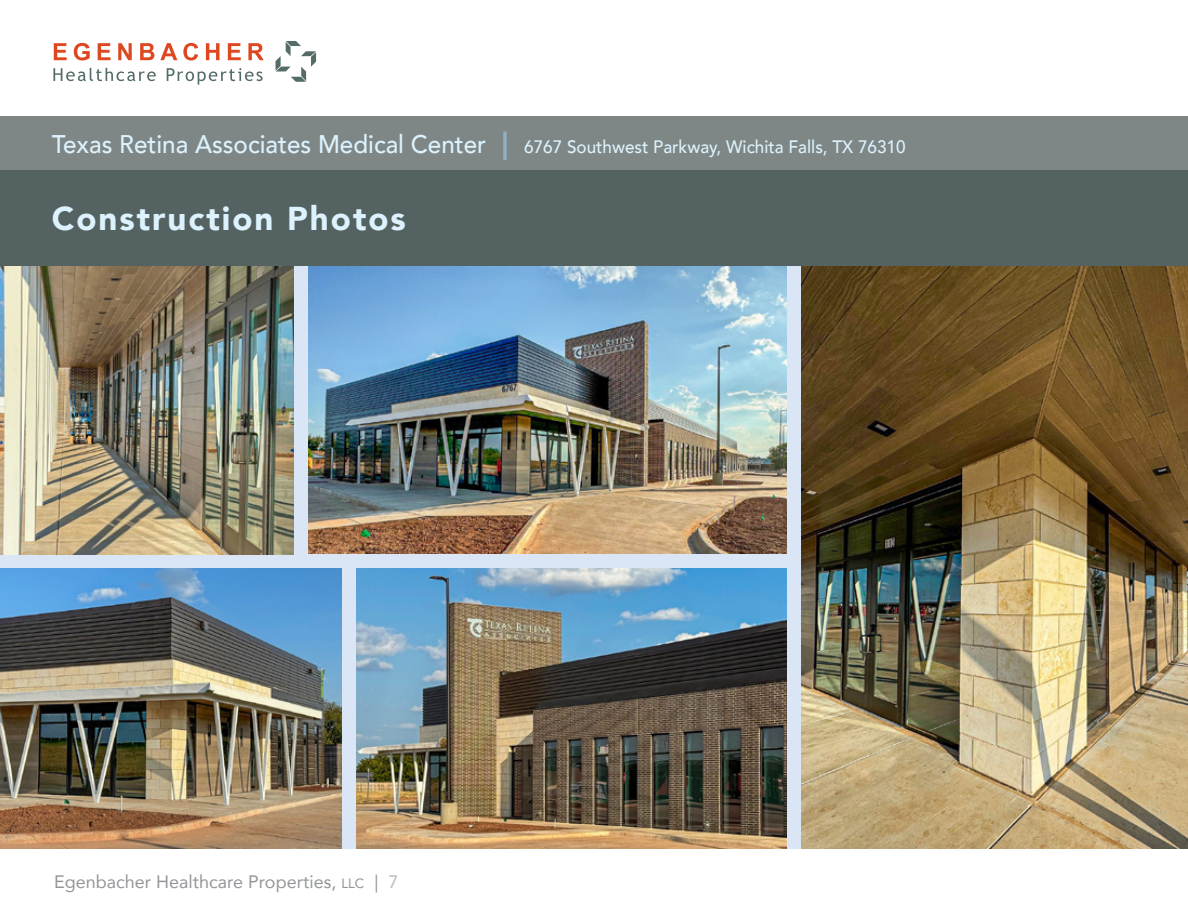
<style>
.page{position:relative;width:1188px;height:918px;background:#fff}
.page>*{position:absolute;margin:0;border:0;box-sizing:border-box;transform-origin:0 0}
.t1{font:900 33px "Avenir";letter-spacing:.06em;color:#dcf2fd}
.t2{font:500 18px "Avenir";color:#dcf2fd;scale:.95 1}
.t3{font:18px "Avenir";color:#939598}
.s1{font-size:25.5px}
.s2{font-weight:900;font-size:28.5px;color:#94b0be}
.s3{font-size:13.5px}
.s4{color:#bcbec0}
</style>
<div class="page">
<div style="left:0;top:122px;width:1188px;height:727px;background:#dae6f5"></div>
<div style="left:0;top:117px;width:1188px;height:54px;background:#7e8686"></div>
<img style="left:308px;top:266px;width:479px;height:288px">
<img style="left:356px;top:568px;width:430px;height:280px">
<img style="left:0;top:568px;width:342px;height:281px">
<img style="left:801px;top:266px;width:387px;height:583px">
<img style="left:0;top:266px;width:294px;height:288px">
<div style="left:0;top:170px;width:1188px;height:96px;background:#546262"></div>
<svg style="left:53px;top:68px;width:103px;height:13px"></svg>
<svg style="left:167px;top:68px;width:96px;height:17px"></svg>
<svg style="left:54px;top:43px;width:13px;height:17px"></svg>
<svg style="left:74px;top:43px;width:16px;height:18px"></svg>
<svg style="left:98px;top:43px;width:13px;height:17px"></svg>
<svg style="left:118px;top:43px;width:14px;height:17px"></svg>
<svg style="left:140px;top:43px;width:14px;height:17px"></svg>
<svg style="left:160px;top:43px;width:17px;height:17px"></svg>
<svg style="left:183px;top:43px;width:15px;height:18px"></svg>
<svg style="left:206px;top:43px;width:13px;height:17px"></svg>
<svg style="left:228px;top:43px;width:13px;height:17px"></svg>
<svg style="left:248px;top:43px;width:16px;height:17px"></svg>
<svg style="left:276px;top:41px;width:40px;height:41px"></svg>
<p class="t2" style="left:52px;top:132px;width:900px"><span class="s1">Texas Retina Associates Medical Center</span> <span class="s2">|</span> 6767 Southwest Parkway, Wichita Falls, TX 76310</p>
<h1 class="t1" style="left:52px;top:191px;width:355px">Construction Photos</h1>
<p class="t3" style="left:54px;top:867px;width:346px">Egenbacher Healthcare Properties, <span class="s3">LLC</span> | <span class="s4">7</span></p>
</div>
